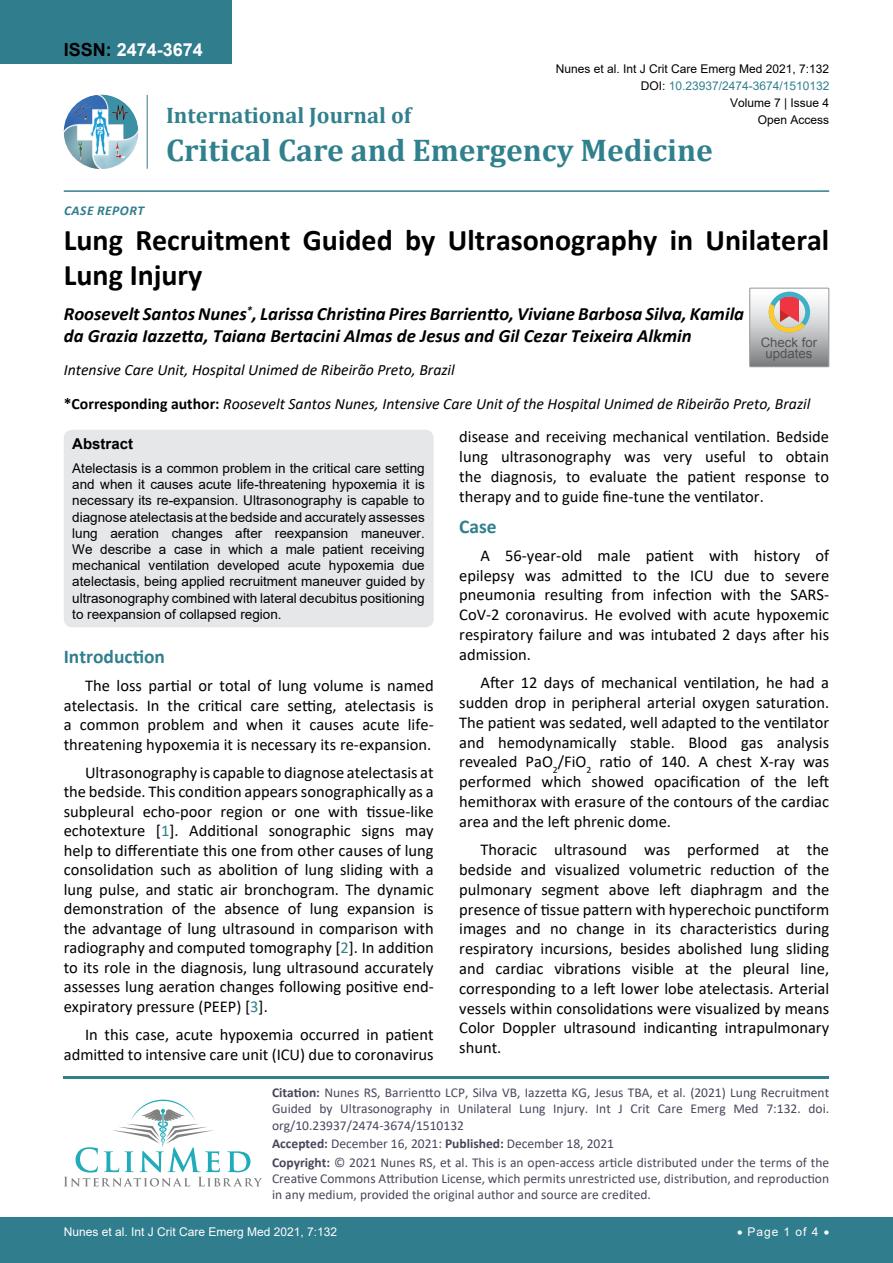
<style>
.page{position:relative;width:893px;height:1263px;background:#fff}
.page>*{position:absolute;margin:0;border:0;box-sizing:border-box;transform-origin:0 0}
.t1{font:700 31.5px "Cambria";color:#30808d}
.t2{font:700 30px/34.5px "Calibri";color:#000}
.t3{font:700 22.5px "Cambria";color:#30808d}
.t4{font:700 19.5px "Calibri";color:#30808d}
.t5{font:italic 700 18.75px/22.5px "Calibri";color:#000}
.t6{font:700 18px "Arial";color:#fff}
.t7{font:16.5px/19.8px "Calibri";color:#000;text-align:justify}
.t8{font:italic 15.75px/33px "Calibri";color:#000}
.t9{font:700 15px "Arial";color:#000}
.t10{font:13.5px/16.2px "Arial";color:#000;text-align:justify}
.t11{font:13.5px/16.2px "Calibri";color:#47475c}
.t12{font:italic 700 13.5px "Calibri";letter-spacing:.04em;color:#307d8d}
.t13{font:13.05px/11.2px "Arial";color:#535353;text-align:center}
.t14{font:12px "Arial";color:#000}
.t15{font:12px "Arial";color:#fff}
.t16{font:12px "Arial";color:#30808d}
.s1{color:#000}
.s2{font-weight:700;font-style:normal}
.s3{color:#30808d}
.s4{font-weight:700}
</style>
<div class="page">
<img style="left:64px;top:95px;width:74px;height:74px;border-radius:37px">
<hr style="left:147px;top:95px;width:1px;height:74px;background:#307d8d">
<hr style="left:64px;top:190px;width:765px;height:2px;background:#307d8d">
<hr style="left:64px;top:1076px;width:765px;height:2px;background:#30808d">
<svg style="left:64px;top:1100px;width:198px;height:86px"></svg>
<div style="left:0;top:1217px;width:893px;height:46px;background:#307d8d"></div>
<div style="left:0;top:0;width:231px;height:64px;background:#307d8d"></div>
<div style="left:64px;top:430px;width:370px;height:197px;background:#e6e7e8;border-radius:9px"></div>
<svg style="left:750px;top:288px;width:79px;height:79px;background:#bdb6b3"></svg>
<p class="t6" style="left:64px;top:37px;width:141px"><span class="s1">ISSN:</span> 2474-3674</p>
<p class="t12" style="left:64px;top:201px;width:75px">Case Report</p>
<p class="t14" style="left:556px;top:60px;width:275px">Nunes et al. Int J Crit Care Emerg Med 2021, 7:132</p>
<p class="t14" style="left:730px;top:95px;width:101px">Volume 7 | Issue 4</p>
<p class="t16" style="left:641px;top:77px;width:190px"><span class="s1">DOI:</span> 10.23937/2474-3674/1510132</p>
<h3 class="t3" style="left:166px;top:100px;width:247px">International Journal of</h3>
<h1 class="t1" style="left:166px;top:128px;width:548px">Critical Care and Emergency Medicine</h1>
<p class="t14" style="left:758px;top:112px;width:73px">Open Access</p>
<h2 class="t2" style="left:64px;top:222px;width:767px">Lung Recruitment Guided by Ultrasonography in Unilateral<br>Lung Injury</h2>
<p class="t5" style="left:64px;top:302px;width:682px">Roosevelt Santos Nunes<sup>*</sup>, Larissa Christina Pires Barrientto, Viviane Barbosa Silva, Kamila da Grazia Iazzetta, Taiana Bertacini Almas de Jesus and Gil Cezar Teixeira Alkmin</p>
<p class="t8" style="left:64px;top:353px;width:748px">Intensive Care Unit, Hospital Unimed de Ribeirão Preto, Brazil<br><span class="s2">*Corresponding author:</span> Roosevelt Santos Nunes, Intensive Care Unit of the Hospital Unimed de Ribeirão Preto, Brazil</p>
<p class="t9" style="left:72px;top:433px;width:62px">Abstract</p>
<p class="t10" style="left:72px;top:460px;width:354px">Atelectasis is a common problem in the critical care setting and when it causes acute life-threatening hypoxemia it is necessary its re-expansion. Ultrasonography is capable to diagnose atelectasis at the bedside and accurately assesses lung aeration changes after reexpansion maneuver.<br>We describe a case in which a male patient receiving mechanical ventilation developed acute hypoxemia due atelectasis, being applied recruitment maneuver guided by ultrasonography combined with lateral decubitus positioning to reexpansion of collapsed region.</p>
<p class="t13" style="left:761px;top:337px;width:58px">Check for updates</p>
<p class="t7" style="left:459px;top:426px;width:371px">disease and receiving mechanical ventilation. Bedside lung ultrasonography was very useful to obtain the diagnosis, to evaluate the patient response to therapy and to guide fine-tune the ventilator.</p>
<p class="t4" style="left:459px;top:512px;width:39px">Case</p>
<p class="t7" style="left:459px;top:545px;width:371px;text-indent:21px">A 56-year-old male patient with history of epilepsy was admitted to the ICU due to severe pneumonia resulting from infection with the SARS-CoV-2 coronavirus. He evolved with acute hypoxemic respiratory failure and was intubated 2 days after his admission.</p>
<p class="t7" style="left:459px;top:672px;width:371px;text-indent:21px">After 12 days of mechanical ventilation, he had a sudden drop in peripheral arterial oxygen saturation.<br>The patient was sedated, well adapted to the ventilator and hemodynamically stable. Blood gas analysis revealed PaO<sub>2</sub>/FiO<sub>2</sub> ratio of 140. A chest X-ray was performed which showed opacification of the left hemithorax with erasure of the contours of the cardiac area and the left phrenic dome.</p>
<p class="t7" style="left:459px;top:839px;width:371px;text-indent:21px">Thoracic ultrasound was performed at the bedside and visualized volumetric reduction of the pulmonary segment above left diaphragm and the presence of tissue pattern with hyperechoic punctiform images and no change in its characteristics during respiratory incursions, besides abolished lung sliding and cardiac vibrations visible at the pleural line, corresponding to a left lower lobe atelectasis. Arterial vessels within consolidations were visualized by means Color Doppler ultrasound indicanting intrapulmonary shunt.</p>
<p class="t4" style="left:64px;top:643px;width:103px">Introduction</p>
<p class="t7" style="left:64px;top:676px;width:371px;text-indent:21px">The loss partial or total of lung volume is named atelectasis. In the critical care setting, atelectasis is a common problem and when it causes acute life&shy;threatening hypoxemia it is necessary its re-expansion.</p>
<p class="t7" style="left:64px;top:762px;width:371px;text-indent:21px">Ultrasonography is capable to diagnose atelectasis at the bedside. This condition appears sonographically as a subpleural echo-poor region or one with tissue-like echotexture [<span class="s3">1</span>]. Additional sonographic signs may help to differentiate this one from other causes of lung consolidation such as abolition of lung sliding with a lung pulse, and static air bronchogram. The dynamic demonstration of the absence of lung expansion is the advantage of lung ultrasound in comparison with radiography and computed tomography [<span class="s3">2</span>]. In addition to its role in the diagnosis, lung ultrasound accurately assesses lung aeration changes following positive end&shy;expiratory pressure (PEEP) [<span class="s3">3</span>].</p>
<p class="t7" style="left:64px;top:1024px;width:371px;text-align:right">In this case, acute hypoxemia occurred in patient admitted to intensive care unit (ICU) due to coronavirus</p>
<p class="t11" style="left:272px;top:1084px;width:559px;text-align:justify"><span class="s4">Citation:</span> Nunes RS, Barrientto LCP, Silva VB, Iazzetta KG, Jesus TBA, et al. (2021) Lung Recruitment Guided by Ultrasonography in Unilateral Lung Injury. Int J Crit Care Emerg Med 7:132. doi. org/10.23937/2474-3674/1510132</p>
<p class="t11" style="left:272px;top:1134px;width:559px;line-height:18.6px"><span class="s4">Accepted:</span> December 16, 2021: <span class="s4">Published:</span> December 18, 2021<br><span class="s4">Copyright:</span> © 2021 Nunes RS, et al. This is an open-access article distributed under the terms of the</p>
<p class="t11" style="left:272px;top:1170px;width:559px">Creative Commons Attribution License, which permits unrestricted use, distribution, and reproduction in any medium, provided the original author and source are credited.</p>
<p class="t15" style="left:64px;top:1223px;width:275px">Nunes et al. Int J Crit Care Emerg Med 2021, 7:132</p>
<p class="t15" style="left:737px;top:1223px;width:94px">• Page 1 of 4 •</p>
</div>
